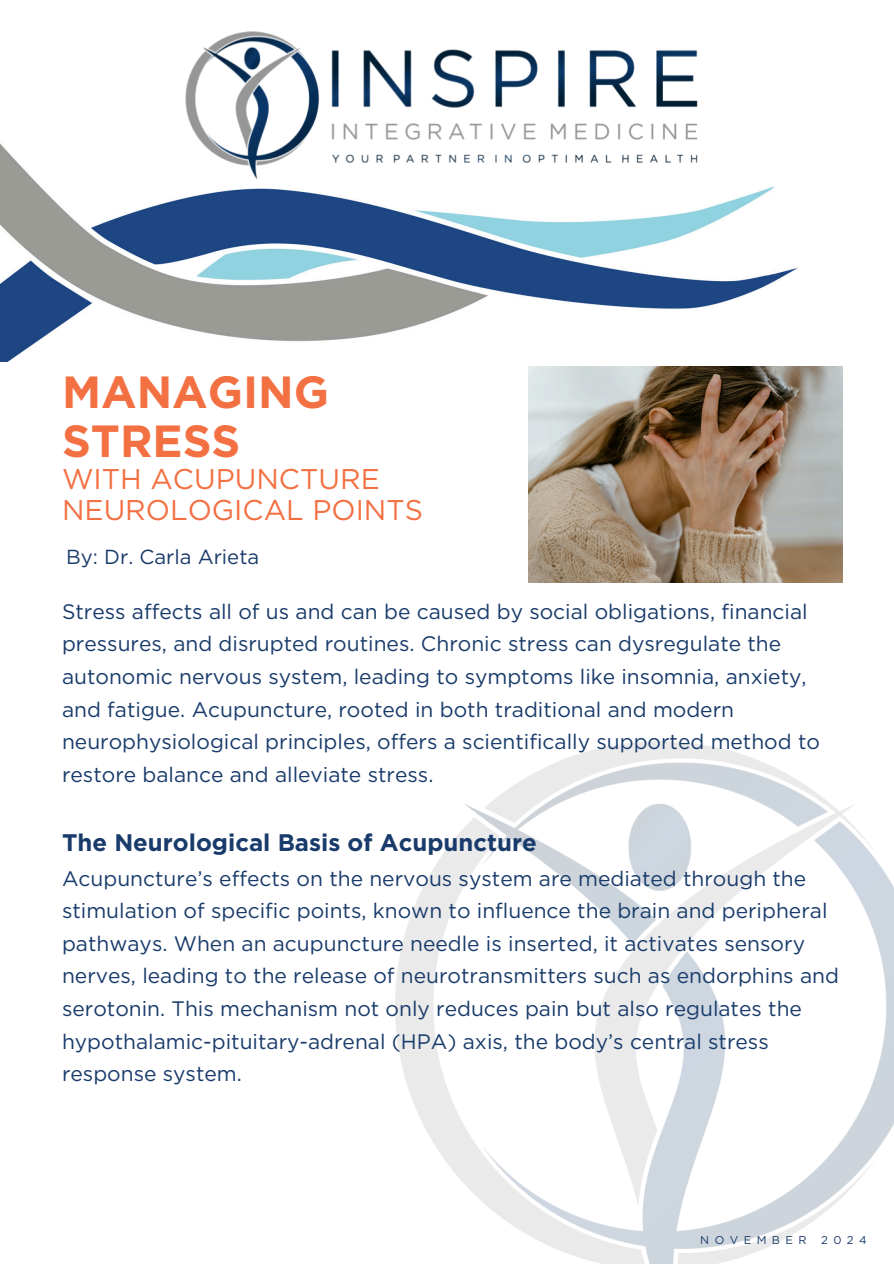
<style>
.page{position:relative;width:894px;height:1264px;background:#fff}
.page>*{position:absolute;margin:0;border:0;box-sizing:border-box;transform-origin:0 0}
.t1{font:700 45px/48.3px "Gotham";color:#f37043}
.t2{font:28.5px/30.3px "Gotham";color:#f37043}
.t3{font:700 24px "Gotham";color:#193b6b}
.t4{font:21px/32.7px "Gotham";color:#193b6b}
.t5{font:20.25px "Gotham";color:#193b6b}
.t6{font:11.25px "Gotham";letter-spacing:.48em;color:#193b6b}
</style>
<div class="page">
<img style="left:528px;top:366px;width:314px;height:216px">
<img style="left:395px;top:741px;width:498px;height:522px">
<img style="left:0;top:143px;width:798px;height:218px">
<img style="left:186px;top:31px;width:521px;height:154px">
<h2 class="t1" style="left:62px;top:368px;width:268px">MANAGING<br>STRESS</h2>
<p class="t2" style="left:62px;top:464px;width:362px">WITH ACUPUNCTURE<br>NEUROLOGICAL POINTS</p>
<h3 class="t5" style="left:66px;top:544px;width:194px">By: Dr. Carla Arieta</h3>
<p class="t4" style="left:62px;top:595px;width:759px">Stress affects all of us and can be caused by social obligations, financial pressures, and disrupted routines. Chronic stress can dysregulate the autonomic nervous system, leading to symptoms like insomnia, anxiety, and fatigue. Acupuncture, rooted in both traditional and modern neurophysiological principles, offers a scientifically supported method to restore balance and alleviate stress.</p>
<p class="t3" style="left:62px;top:827px;width:476px">The Neurological Basis of Acupuncture</p>
<p class="t4" style="left:62px;top:861px;width:778px">Acupuncture’s effects on the nervous system are mediated through the stimulation of specific points, known to influence the brain and peripheral pathways. When an acupuncture needle is inserted, it activates sensory nerves, leading to the release of neurotransmitters such as endorphins and serotonin. This mechanism not only reduces pain but also regulates the hypothalamic-pituitary-adrenal (HPA) axis, the body’s central stress response system.</p>
<h1 class="t6" style="left:700px;top:1233px;width:108px">NOVEMBER</h1>
<h1 class="t6" style="left:820px;top:1233px;width:47px">2024</h1>
</div>
